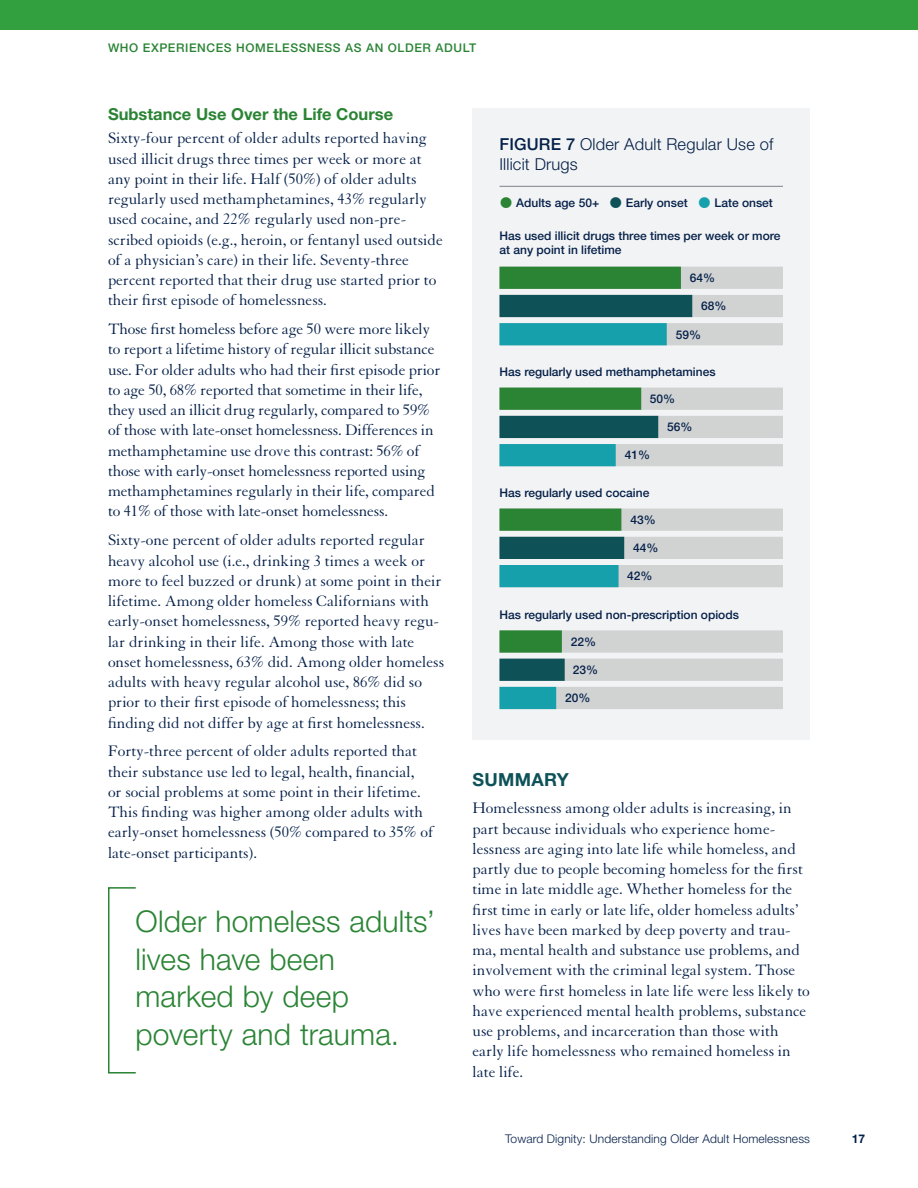
<style>
.page{position:relative;width:918px;height:1188px;background:#fff}
.page>*{position:absolute;margin:0;border:0;box-sizing:border-box;transform-origin:0 0}
.Body_Copy_-_Granyon_11_13_5{font:300 30px/37.5px "Helvetica Neue LT Std";letter-spacing:.005em;color:#2a8434}
.t1{font:700 18px "Helvetica Neue LT Std";letter-spacing:.02em;color:#0e5258}
.Body_Copy_-_Granyon_11_13_5-2{font:16.5px/20.2px "Granjon LT Std";color:#052049}
.Figure_Caption_-_Helv_11_13_Light{font:300 16.5px/19.5px "Helvetica Neue LT Std";letter-spacing:.01em;color:#052049}
.t2{font:700 16.5px "Helvetica Neue LT Std";color:#2a8434}
.Figure_Caption_-_Helv_11_13_Light-2{font:500 12px/13.5px "Helvetica Neue LT Std";color:#052049}
.t3{font:300 12px "Helvetica Neue LT Std";letter-spacing:.01em;color:#052049}
.t4{font:500 12px "Helvetica Neue LT Std";letter-spacing:.05em;color:#2a8434}
.Figure_Numbers_-_Helv_8_10_Med{font:500 12px "Helvetica Neue LT Std";color:#052049}
.Figure_Caption_-_Helv_8_14_Medium{font:500 12px "Helvetica Neue LT Std";color:#052049}
.t5{font:700 12px "Helvetica Neue LT Std";color:#052049}
.s1{font-weight:500}
</style>
<div class="page">
<div style="left:0;top:0;width:918px;height:29px;background:#32a03e"></div>
<div style="left:472px;top:108px;width:338px;height:632px;background:#f2f3f4"></div>
<hr style="left:500px;top:186px;width:283px;height:1px;background:#878d96">
<svg style="left:500px;top:267px;width:283px;height:22px;background:#66a06d"></svg>
<svg style="left:500px;top:295px;width:283px;height:22px;background:#4c7b7f"></svg>
<svg style="left:500px;top:323px;width:283px;height:22px;background:#63b5bc"></svg>
<svg style="left:500px;top:630px;width:283px;height:23px;background:#aec3b2"></svg>
<svg style="left:500px;top:509px;width:283px;height:22px;background:#8ab18f"></svg>
<svg style="left:500px;top:388px;width:283px;height:22px;background:#7eac84"></svg>
<svg style="left:500px;top:659px;width:283px;height:22px;background:#a4b5b7"></svg>
<svg style="left:500px;top:537px;width:283px;height:22px;background:#7b9a9d"></svg>
<svg style="left:500px;top:416px;width:283px;height:22px;background:#638a8e"></svg>
<svg style="left:500px;top:687px;width:283px;height:22px;background:#abc8cb"></svg>
<svg style="left:500px;top:565px;width:283px;height:22px;background:#82bdc2"></svg>
<svg style="left:500px;top:444px;width:283px;height:22px;background:#84bec3"></svg>
<div style="left:108px;top:887px;width:28px;height:187px;border:2px solid #2a8434"></div>
<p class="t4" style="left:108px;top:41px;width:370px">WHO EXPERIENCES HOMELESSNESS AS AN OLDER ADULT</p>
<h3 class="t2" style="left:108px;top:104px;width:287px">Substance Use Over the Life Course</h3>
<p class="Body_Copy_-_Granyon_11_13_5-2" style="left:108px;top:128px;width:336px">Sixty-four percent of older adults reported having used illicit drugs three times per week or more at any point in their life. Half (50%) of older adults regularly used methamphetamines, 43% regularly used cocaine, and 22% regularly used non-pre&shy;scribed opioids (e.g., heroin, or fentanyl used outside of a physician’s care) in their life. Seventy-three percent reported that their drug use started prior to their first episode of homelessness.</p>
<p class="Body_Copy_-_Granyon_11_13_5-2" style="left:108px;top:319px;width:334px">Those first homeless before age 50 were more likely to report a lifetime history of regular illicit substance use. For older adults who had their first episode prior to age 50, 68% reported that sometime in their life, they used an illicit drug regularly, compared to 59% of those with late-onset homelessness. Differences in methamphetamine use drove this contrast: 56% of those with early-onset homelessness reported using methamphetamines regularly in their life, compared to 41% of those with late-onset homelessness.</p>
<p class="Body_Copy_-_Granyon_11_13_5-2" style="left:108px;top:530px;width:338px">Sixty-one percent of older adults reported regular heavy alcohol use (i.e., drinking 3 times a week or more to feel buzzed or drunk) at some point in their lifetime. Among older homeless Californians with early-onset homelessness, 59% reported heavy regu&shy;lar drinking in their life. Among those with late onset homelessness, 63% did. Among older homeless adults with heavy regular alcohol use, 86% did so prior to their first episode of homelessness; this finding did not differ by age at first homelessness.</p>
<p class="Body_Copy_-_Granyon_11_13_5-2" style="left:108px;top:742px;width:327px">Forty-three percent of older adults reported that their substance use led to legal, health, financial,<br>or social problems at some point in their lifetime.<br>This finding was higher among older adults with early-onset homelessness (50% compared to 35% of late-onset participants).</p>
<p class="Body_Copy_-_Granyon_11_13_5" style="left:135px;top:902px;width:301px">Older homeless adults’ lives have been marked by deep poverty and trauma.</p>
<p class="Figure_Caption_-_Helv_11_13_Light" style="left:499px;top:134px;width:275px"><span class="s1">FIGURE 7</span> Older Adult Regular Use of<br>Illicit Drugs</p>
<p class="Figure_Caption_-_Helv_8_14_Medium" style="left:516px;top:195px;width:85px">Adults age 50+</p>
<p class="Figure_Caption_-_Helv_8_14_Medium" style="left:626px;top:195px;width:63px">Early onset</p>
<p class="Figure_Caption_-_Helv_8_14_Medium" style="left:714px;top:195px;width:60px">Late onset</p>
<p class="Figure_Caption_-_Helv_11_13_Light-2" style="left:500px;top:229px;width:283px">Has used illicit drugs three times per week or more at any point in lifetime</p>
<p class="Figure_Numbers_-_Helv_8_10_Med" style="left:690px;top:271px;width:27px">64%</p>
<p class="Figure_Numbers_-_Helv_8_10_Med" style="left:701px;top:299px;width:27px">68%</p>
<p class="Figure_Numbers_-_Helv_8_10_Med" style="left:676px;top:327px;width:27px">59%</p>
<p class="Figure_Caption_-_Helv_11_13_Light-2" style="left:500px;top:365px;width:218px">Has regularly used methamphetamines</p>
<p class="Figure_Numbers_-_Helv_8_10_Med" style="left:650px;top:392px;width:27px">50%</p>
<p class="Figure_Numbers_-_Helv_8_10_Med" style="left:625px;top:448px;width:27px">41%</p>
<p class="Figure_Numbers_-_Helv_8_10_Med" style="left:667px;top:420px;width:27px">56%</p>
<p class="Figure_Caption_-_Helv_11_13_Light-2" style="left:500px;top:486px;width:151px">Has regularly used cocaine</p>
<p class="Figure_Numbers_-_Helv_8_10_Med" style="left:630px;top:513px;width:27px">43%</p>
<p class="Figure_Numbers_-_Helv_8_10_Med" style="left:633px;top:541px;width:27px">44%</p>
<p class="Figure_Numbers_-_Helv_8_10_Med" style="left:627px;top:569px;width:27px">42%</p>
<p class="Figure_Caption_-_Helv_11_13_Light-2" style="left:500px;top:607px;width:241px">Has regularly used non-prescription opiods</p>
<p class="Figure_Numbers_-_Helv_8_10_Med" style="left:571px;top:634px;width:27px">22%</p>
<p class="Figure_Numbers_-_Helv_8_10_Med" style="left:573px;top:663px;width:27px">23%</p>
<p class="Figure_Numbers_-_Helv_8_10_Med" style="left:565px;top:691px;width:27px">20%</p>
<h2 class="t1" style="left:472px;top:769px;width:98px">SUMMARY</h2>
<p class="Body_Copy_-_Granyon_11_13_5-2" style="left:472px;top:799px;width:339px">Homelessness among older adults is increasing, in part because individuals who experience home&shy;lessness are aging into late life while homeless, and partly due to people becoming homeless for the first time in late middle age. Whether homeless for the first time in early or late life, older homeless adults’ lives have been marked by deep poverty and trau&shy;ma, mental health and substance use problems, and involvement with the criminal legal system. Those who were first homeless in late life were less likely to have experienced mental health problems, substance use problems, and incarceration than those with early life homelessness who remained homeless in late life.</p>
<p class="t3" style="left:505px;top:1131px;width:306px">Toward Dignity: Understanding Older Adult Homelessness</p>
<p class="t5" style="left:852px;top:1131px;width:15px">17</p>
</div>
